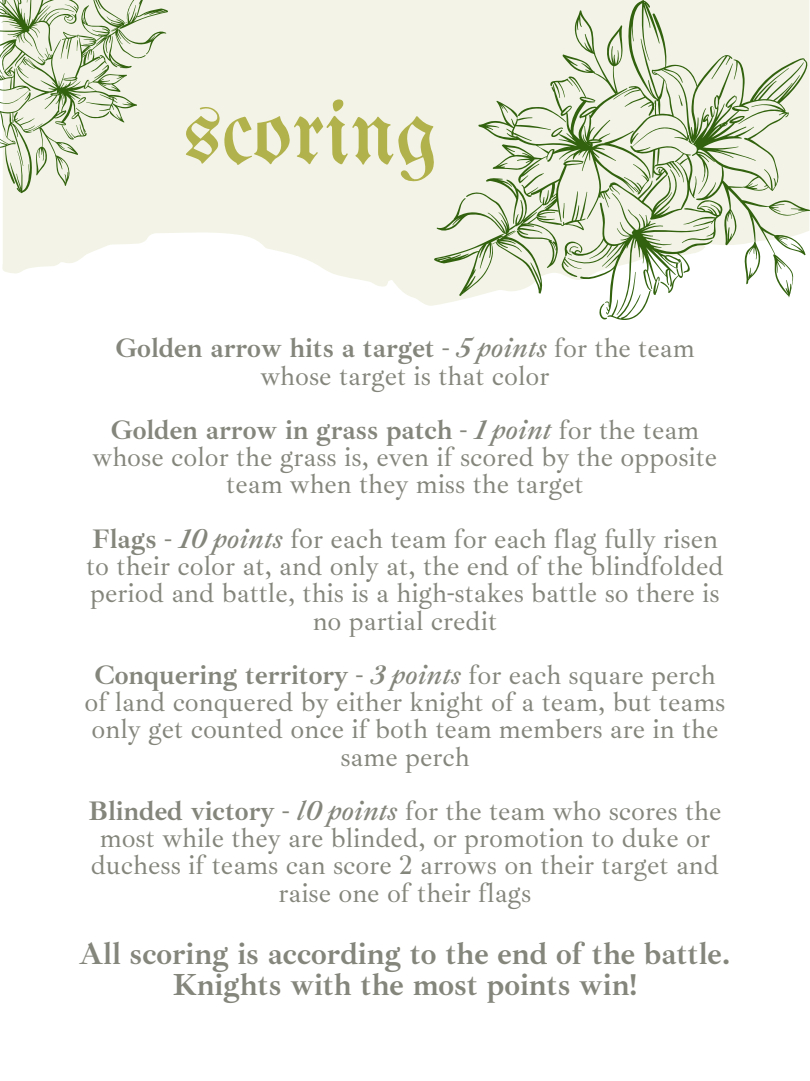
<style>
.page{position:relative;width:810px;height:1081px;background:#fff}
.page>*{position:absolute;margin:0;border:0;box-sizing:border-box;transform-origin:0 0}
.t1{font:91.25px "Unifraktur Maguntia";color:#b2b24c}
.t2{font:700 31.25px/30.9px "Ibarra Real Nova";color:#84867c;text-align:center}
.t3{font:27.5px/27.2px "Ibarra Real Nova";color:#84867c;text-align:center}
.s1{font-weight:700}
.s2{font-style:italic}
</style>
<div class="page">
<svg style="left:2px;top:0;width:432px;height:306px;fill:#f3f4e7"></svg>
<svg style="left:434px;top:0;width:376px;height:320px;background:#dde3d0"></svg>
<svg style="left:0;top:0;width:168px;height:193px;background:#d8e0ca"></svg>
<h1 class="t1" style="left:184px;top:91px;width:256px">scoring</h1>
<p class="t3" style="left:115px;top:335px;width:581px"><span class="s1">Golden arrow hits a target</span> - <span class="s2">5 points</span> for the team whose target is that color</p>
<p class="t3" style="left:93px;top:416px;width:626px"><span class="s1">Golden arrow in grass patch</span> - <span class="s2">1 point</span> for the team whose color the grass is, even if scored by the opposite team when they miss the target</p>
<p class="t3" style="left:86px;top:525px;width:639px"><span class="s1">Flags</span> - <span class="s2">10 points</span> for each team for each flag fully risen to their color at, and only at, the end of the blindfolded period and battle, this is a high-stakes battle so there is no partial credit</p>
<p class="t3" style="left:85px;top:661px;width:642px"><span class="s1">Conquering territory</span> - <span class="s2">3 points</span> for each square perch of land conquered by either knight of a team, but teams only get counted once if both team members are in the same perch</p>
<p class="t3" style="left:89px;top:797px;width:634px"><span class="s1">Blinded victory</span> - <span class="s2">l0 points</span> for the team who scores the most while they are blinded, or promotion to duke or duchess if teams can score 2 arrows on their target and raise one of their flags</p>
<p class="t2" style="left:79px;top:937px;width:653px">All scoring is according to the end of the battle.<br>Knights with the most points win!</p>
</div>
